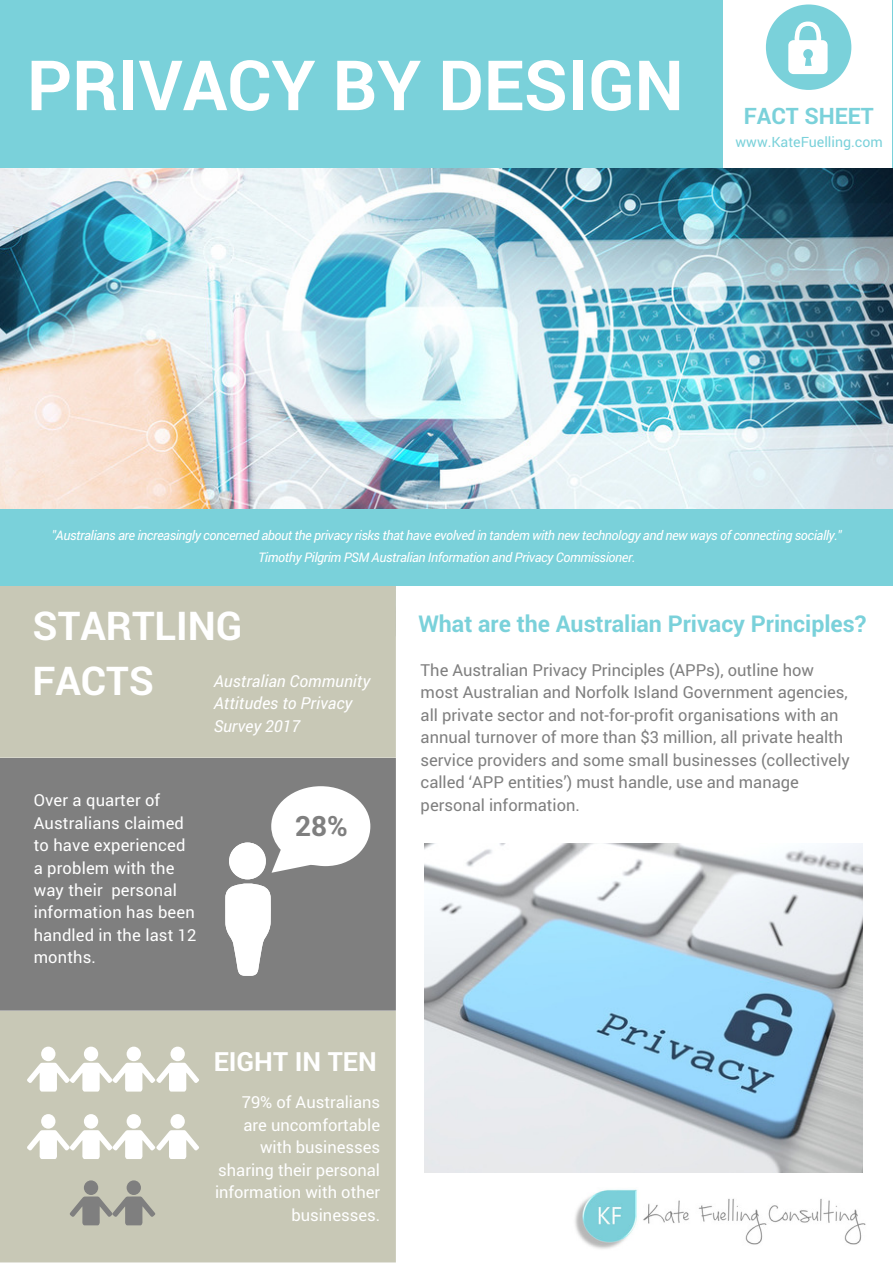
<style>
.page{position:relative;width:893px;height:1263px;background:#fff}
.page>*{position:absolute;margin:0;border:0;box-sizing:border-box;transform-origin:0 0}
.t1{font:700 69.45px "Roboto";color:#fff}
.t2{font:700 39.6px/55.1px "Roboto";color:#fff}
.t3{font:700 27.9px "Roboto";color:#7f7f7f}
.t4{font:700 26.4px "Roboto";color:#fff}
.t5{font:700 23.1px "Roboto";color:#7ad1da}
.t6{font:700 22.65px "Roboto";color:#7ad1da}
.t7{font:16.5px/22.5px "Roboto";color:#7f7f7f}
.t8{font:16.5px/22.5px "Roboto";letter-spacing:.01em;color:#fff}
.t9{font:italic 16.5px/22.5px "Roboto";color:#fff}
.t10{font:14.1px "Roboto";color:#7ad1da}
.t11{font:italic 13.2px/21.3px "Roboto";letter-spacing:-.03em;color:#fff;text-align:center}
</style>
<div class="page">
<img style="left:0;top:167px;width:892px;height:342px">
<div style="left:0;top:586px;width:396px;height:172px;background:#c8c8b6"></div>
<div style="left:0;top:509px;width:892px;height:77px;background:#7ad1da"></div>
<img style="left:575px;top:1189px;width:291px;height:60px">
<div style="left:0;top:0;width:892px;height:167px;background:#7ad1da"></div>
<div style="left:723px;top:0;width:168px;height:167px;background:#fff"></div>
<svg style="left:765px;top:4px;width:86px;height:86px"></svg>
<div style="left:0;top:758px;width:396px;height:253px;background:#7f7f7f"></div>
<div style="left:0;top:1011px;width:396px;height:251px;background:#c8c8b6"></div>
<svg style="left:225px;top:786px;width:145px;height:190px"></svg>
<div style="left:41px;top:1046px;width:14px;height:15px;background:#fff;border-radius:50%"></div>
<div style="left:84px;top:1046px;width:14px;height:15px;background:#fff;border-radius:50%"></div>
<div style="left:127px;top:1046px;width:14px;height:15px;background:#fff;border-radius:50%"></div>
<div style="left:41px;top:1114px;width:14px;height:15px;background:#fff;border-radius:50%"></div>
<div style="left:84px;top:1114px;width:14px;height:15px;background:#fff;border-radius:50%"></div>
<div style="left:127px;top:1114px;width:14px;height:15px;background:#fff;border-radius:50%"></div>
<div style="left:127px;top:1180px;width:14px;height:15px;background:#7f7f7f;border-radius:50%"></div>
<div style="left:84px;top:1180px;width:14px;height:15px;background:#7f7f7f;border-radius:50%"></div>
<svg style="left:70px;top:1196px;width:85px;height:29px"></svg>
<div style="left:170px;top:1114px;width:15px;height:15px;background:#fff;border-radius:50%"></div>
<svg style="left:27px;top:1130px;width:172px;height:29px"></svg>
<div style="left:170px;top:1046px;width:15px;height:15px;background:#fff;border-radius:50%"></div>
<svg style="left:27px;top:1063px;width:172px;height:28px"></svg>
<img style="left:424px;top:843px;width:438px;height:329px">
<h1 class="t1" style="left:27px;top:37px;width:658px">PRIVACY BY DESIGN</h1>
<h3 class="t6" style="left:744px;top:100px;width:131px">FACT SHEET</h3>
<p class="t10" style="left:735px;top:132px;width:149px">www.KateFuelling.com</p>
<p class="t11" style="left:52px;top:524px;width:791px">"Australians are increasingly concerned about the privacy risks that have evolved in tandem with new technology and new ways of connecting socially."<br>Timothy Pilgrim PSM Australian Information and Privacy Commissioner.</p>
<h2 class="t2" style="left:33px;top:597px;width:211px">STARTLING<br>FACTS</h2>
<p class="t9" style="left:214px;top:669px;width:158px">Australian Community<br>Attitudes to Privacy<br>Survey 2017</p>
<p class="t8" style="left:34px;top:788px;width:164px">Over a quarter of<br>Australians claimed to have experienced a problem with the way their personal information has been handled in the last 12 months.</p>
<h3 class="t3" style="left:295px;top:807px;width:54px">28%</h3>
<h3 class="t4" style="left:214px;top:1044px;width:164px">EIGHT IN TEN</h3>
<p class="t8" style="left:215px;top:1091px;width:167px;text-align:right">79% of Australians are uncomfortable with businesses sharing their personal information with other businesses.</p>
<h3 class="t5" style="left:418px;top:608px;width:449px">What are the Australian Privacy Principles?</h3>
<p class="t7" style="left:420px;top:658px;width:430px">The Australian Privacy Principles (APPs), outline how most Australian and Norfolk Island Government agencies, all private sector and not-for-profit organisations with an annual turnover of more than $3 million, all private health service providers and some small businesses (collectively called ‘APP entities’) must handle, use and manage personal information.</p>
</div>
